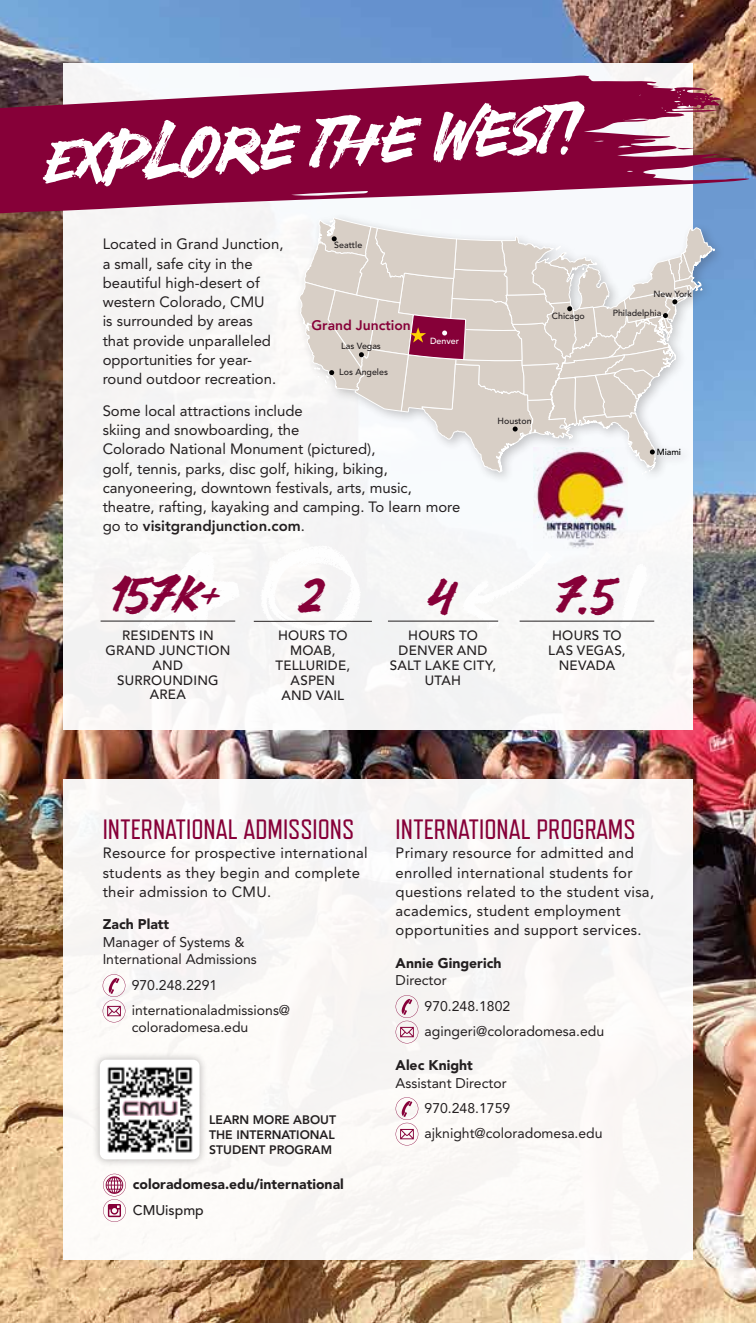
<style>
.page{position:relative;width:756px;height:1323px;background:#fff}
.page>*{position:absolute;margin:0;border:0;box-sizing:border-box;transform-origin:0 0}
.t1{font:62.48px "Keylock Fighter";color:#fff}
.t2{font:47.25px "Keylock Fighter";color:#860038}
.t3{font:28px "Refrigerator Deluxe";color:#860038}
.t4{font:14.88px/19.2px "Avenir";color:#231f20}
.t5{font:14.88px/19.2px "Avenir";letter-spacing:.02em;color:#231f20}
.t6{font:14px/25.6px "Avenir";color:#231f20}
.t7{font:900 14px "Avenir";color:#231f20}
.t8{font:500 14px "Avenir";color:#231f20}
.t9{font:800 13.83px "Avenir";color:#860038}
.t10{font:500 13.47px/15px "Avenir";letter-spacing:.02em;color:#231f20;text-align:center}
.t11{font:800 12.25px/14.7px "Avenir";color:#231f20;text-align:justify}
.t12{font:500 8.92px/18.9px "Avenir";color:#231f20}
.t13{font:500 8.92px "Avenir";color:#fff}
.t14{font:500 8.92px "Avenir";color:#000}
.s1{font-weight:800}
</style>
<div class="page">
<img style="left:0;top:0;width:756px;height:1323px">
<div style="left:63px;top:63px;width:630px;height:667px;background:#f7f6f6"></div>
<div style="left:63px;top:780px;width:630px;height:480px;background:#f9f6f5"></div>
<div style="left:294px;top:212px;width:433px;height:274px;background:#231f20;opacity:.25"></div>
<svg style="left:299px;top:237px;width:416px;height:243px"></svg>
<svg style="left:103px;top:974px;width:22px;height:48px"></svg>
<svg style="left:396px;top:995px;width:22px;height:48px"></svg>
<svg style="left:396px;top:1097px;width:22px;height:48px"></svg>
<svg style="left:0;top:75px;width:749px;height:162px;fill:#860038"></svg>
<svg style="left:620px;top:620px;width:28px;height:1px"></svg>
<hr style="left:520px;top:621px;width:134px;height:1px;background:#231f20">
<svg style="left:132px;top:620px;width:104px;height:2px"></svg>
<hr style="left:101px;top:621px;width:134px;height:1px;background:#231f20">
<svg style="left:462px;top:620px;width:93px;height:2px"></svg>
<hr style="left:388px;top:621px;width:110px;height:1px;background:#231f20">
<svg style="left:260px;top:620px;width:101px;height:1px"></svg>
<hr style="left:254px;top:621px;width:118px;height:1px;background:#231f20">
<svg style="left:103px;top:1174px;width:23px;height:48px"></svg>
<div style="left:92px;top:1052px;width:115px;height:115px;background:#231f20;opacity:.3"></div>
<div style="left:100px;top:1060px;width:100px;height:99px;background:#fff;border-radius:6px"></div>
<img style="left:107px;top:1066px;width:86px;height:87px">
<img style="left:534px;top:448px;width:93px;height:99px">
<h1 class="t1" style="left:43px;top:121px;width:536px;rotate:-3deg">Explore the West!</h1>
<p class="t4" style="left:103px;top:235px;width:182px">Located in Grand Junction, a small, safe city in the beautiful high-desert of western Colorado, CMU<br>is surrounded by areas<br>that provide unparalleled opportunities for year&shy;round outdoor recreation.</p>
<p class="t4" style="left:103px;top:401px;width:359px">Some local attractions include<br>skiing and snowboarding, the<br>Colorado National Monument (pictured),<br>golf, tennis, parks, disc golf, hiking, biking, canyoneering, downtown festivals, arts, music, theatre, rafting, kayaking and camping. To learn more go to <span class="s1">visitgrandjunction.com</span>.</p>
<p class="t12" style="left:334px;top:236px;width:30px">Seattle</p>
<p class="t9" style="left:312px;top:315px;width:101px">Grand Junction</p>
<p class="t12" style="left:341px;top:337px;width:41px">Las Vegas</p>
<p class="t13" style="left:430px;top:336px;width:31px">Denver</p>
<p class="t12" style="left:339px;top:363px;width:50px">Los Angeles</p>
<p class="t12" style="left:552px;top:306px;width:34px">Chicago</p>
<p class="t12" style="left:498px;top:411px;width:36px">Houston</p>
<p class="t12" style="left:613px;top:284px;width:81px;text-indent:41px">New York<br>Philadelphia</p>
<p class="t14" style="left:657px;top:446px;width:26px">Miami</p>
<h2 class="t2" style="left:112px;top:567px;width:113px">157k+</h2>
<p class="t10" style="left:105px;top:628px;width:126px">RESIDENTS IN<br>GRAND JUNCTION<br>AND<br>SURROUNDING<br>AREA</p>
<h2 class="t2" style="left:302px;top:567px;width:24px">2</h2>
<p class="t10" style="left:276px;top:628px;width:76px">HOURS TO<br>MOAB,<br>TELLURIDE,<br>ASPEN<br>AND VAIL</p>
<h2 class="t2" style="left:431px;top:567px;width:27px">4</h2>
<p class="t10" style="left:390px;top:628px;width:108px">HOURS TO<br>DENVER AND<br>SALT LAKE CITY,<br>UTAH</p>
<h2 class="t2" style="left:557px;top:567px;width:62px">7.5</h2>
<p class="t10" style="left:548px;top:628px;width:79px">HOURS TO<br>LAS VEGAS,<br>NEVADA</p>
<h3 class="t3" style="left:103px;top:814px;width:253px">INTERNATIONAL ADMISSIONS</h3>
<p class="t5" style="left:103px;top:844px;width:267px">Resource for prospective international students as they begin and complete their admission to CMU.</p>
<p class="t7" style="left:103px;top:916px;width:68px">Zach Platt</p>
<p class="t6" style="left:103px;top:933px;width:156px;line-height:17.5px">Manager of Systems &amp;<br>International Admissions</p>
<p class="t6" style="left:132px;top:972px;width:160px">970.248.2291 internationaladmissions@</p>
<p class="t6" style="left:132px;top:1015px;width:118px">coloradomesa.edu</p>
<p class="t11" style="left:209px;top:1113px;width:129px">LEARN MORE ABOUT THE INTERNATIONAL STUDENT PROGRAM</p>
<p class="t7" style="left:133px;top:1176px;width:212px">coloradomesa.edu/international</p>
<p class="t8" style="left:133px;top:1202px;width:73px">CMUispmp</p>
<h3 class="t3" style="left:396px;top:814px;width:241px">INTERNATIONAL PROGRAMS</h3>
<p class="t5" style="left:396px;top:844px;width:260px">Primary resource for admitted and enrolled international students for questions related to the student visa, academics, student employment opportunities and support services.</p>
<p class="t7" style="left:396px;top:955px;width:107px">Annie Gingerich</p>
<p class="t6" style="left:425px;top:968px;width:181px;text-indent:-29px">Director<br>970.248.1802 agingeri@coloradomesa.edu</p>
<p class="t7" style="left:396px;top:1057px;width:79px">Alec Knight</p>
<p class="t6" style="left:425px;top:1070px;width:179px;text-indent:-29px">Assistant Director<br>970.248.1759 ajknight@coloradomesa.edu</p>
</div>
